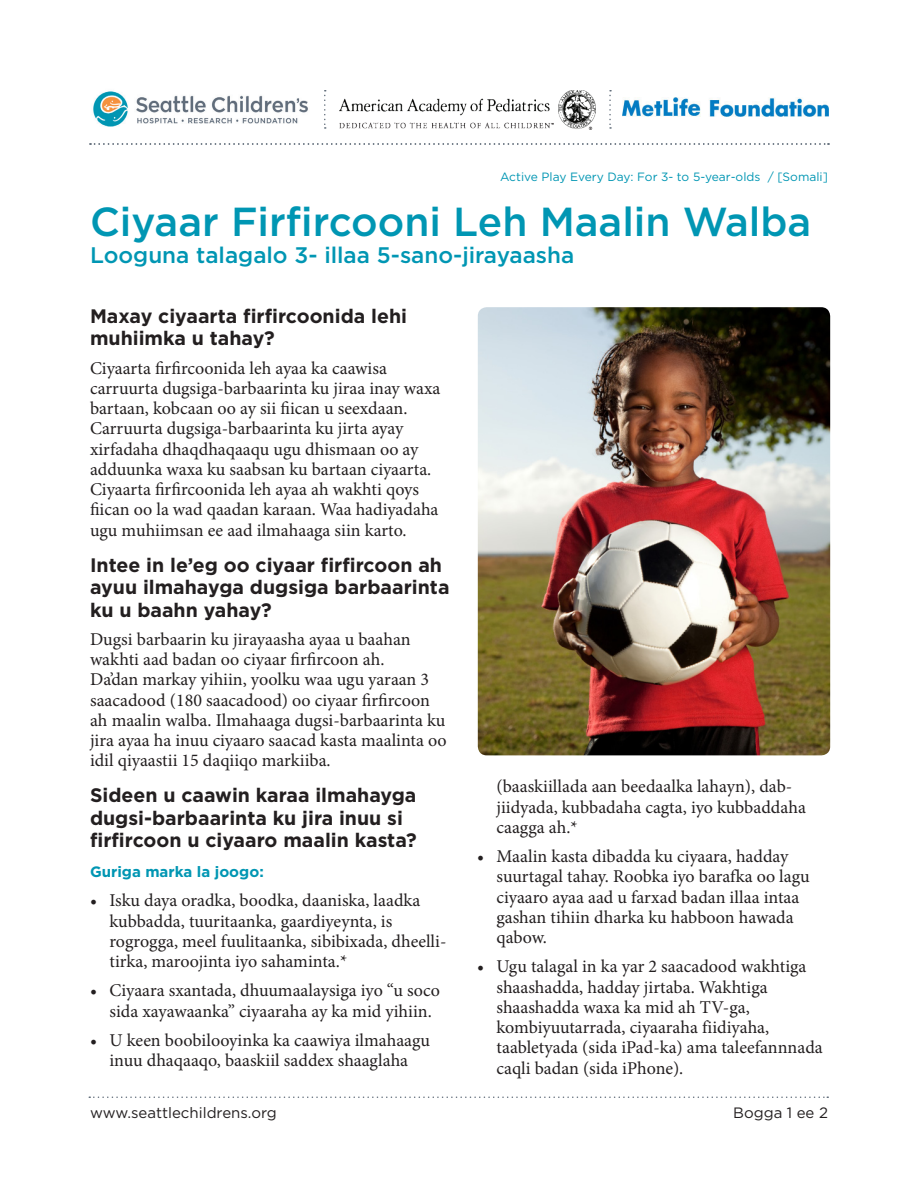
<style>
.page{position:relative;width:918px;height:1188px;background:#fff}
.page>*{position:absolute;margin:0;border:0;box-sizing:border-box;transform-origin:0 0}
.t1{font:500 40.5px "Gotham";color:#0096b3}
.Subtitle{font:500 22.5px "Gotham";color:#0096b3}
.Subhead_1{font:700 19.5px/22.5px "Gotham";color:#231f20}
.Bullet_text{font:18px/20.2px "Minion Pro";color:#231f20}
.Text_first_para{font:18px/20.2px "Minion Pro";color:#231f20}
.t2{font:15px "Gotham";color:#231f20}
.t3{font:700 15px "Gotham";color:#0096b3}
.t4{font:12px "Gotham";color:#0096b3}
</style>
<div class="page">
<svg style="left:89px;top:1096px;width:739px;height:2px"></svg>
<img style="left:93px;top:91px;width:215px;height:36px">
<svg style="left:90px;top:143px;width:739px;height:2px"></svg>
<svg style="left:324px;top:90px;width:2px;height:39px"></svg>
<svg style="left:609px;top:90px;width:2px;height:39px"></svg>
<img style="left:623px;top:98px;width:206px;height:19px">
<img style="left:340px;top:90px;width:256px;height:39px">
<img style="left:478px;top:307px;width:352px;height:448px">
<p class="t4" style="left:500px;top:169px;width:329px">Active Play Every Day: For 3- to 5-year-olds / [Somali]</p>
<p class="t1" style="left:90px;top:195px;width:723px">Ciyaar Firfircooni Leh Maalin Walba</p>
<p class="Subtitle" style="left:90px;top:240px;width:486px">Looguna talagalo 3- illaa 5-sano-jirayaasha</p>
<p class="Subhead_1" style="left:90px;top:305px;width:319px">Maxay ciyaarta firfircoonida lehi muhiimka u tahay?</p>
<p class="Text_first_para" style="left:90px;top:358px;width:352px">Ciyaarta firfircoonida leh ayaa ka caawisa carruurta dugsiga-barbaarinta ku jiraa inay waxa bartaan, kobcaan oo ay sii fiican u seexdaan.<br>Carruurta dugsiga-barbaarinta ku jirta ayay xirfadaha dhaqdhaqaaqu ugu dhismaan oo ay adduunka waxa ku saabsan ku bartaan ciyaarta.<br>Ciyaarta firfircoonida leh ayaa ah wakhti qoys fiican oo la wad qaadan karaan. Waa hadiyadaha ugu muhiimsan ee aad ilmahaaga siin karto.</p>
<p class="Subhead_1" style="left:90px;top:553px;width:361px">Intee in le’eg oo ciyaar firfircoon ah ayuu ilmahayga dugsiga barbaarinta ku u baahn yahay?</p>
<p class="Text_first_para" style="left:90px;top:629px;width:358px">Dugsi barbaarin ku jirayaasha ayaa u baahan wakhti aad badan oo ciyaar firfircoon ah.<br>Da’dan markay yihiin, yoolku waa ugu yaraan 3 saacadood (180 saacadood) oo ciyaar firfircoon ah maalin walba. Ilmahaaga dugsi-barbaarinta ku jira ayaa ha inuu ciyaaro saacad kasta maalinta oo idil qiyaastii 15 daqiiqo markiiba.</p>
<p class="Subhead_1" style="left:90px;top:784px;width:328px">Sideen u caawin karaa ilmahayga dugsi-barbaarinta ku jira inuu si firfircoon u ciyaaro maalin kasta?</p>
<p class="t3" style="left:90px;top:862px;width:175px">Guriga marka la joogo:</p>
<p class="Bullet_text" style="left:110px;top:891px;width:338px;text-indent:-20px">• Isku daya oradka, boodka, daaniska, laadka kubbadda, tuuritaanka, gaardiyeynta, is rogrogga, meel fuulitaanka, sibibixada, dheelli&shy;tirka, maroojinta iyo sahaminta.*</p>
<p class="Bullet_text" style="left:110px;top:981px;width:332px;text-indent:-20px">• Ciyaara sxantada, dhuumaalaysiga iyo “u soco sida xayawaanka” ciyaaraha ay ka mid yihiin.</p>
<p class="Bullet_text" style="left:90px;top:1030px;width:342px;text-align:center">• U keen boobilooyinka ka caawiya ilmahaagu inuu dhaqaaqo, baaskiil saddex shaaglaha</p>
<p class="t2" style="left:90px;top:1103px;width:188px">www.seattlechildrens.org</p>
<p class="Bullet_text" style="left:496px;top:777px;width:311px">(baaskiillada aan beedaalka lahayn), dab&shy;jiidyada, kubbadaha cagta, iyo kubbaddaha caagga ah.*</p>
<p class="Bullet_text" style="left:496px;top:846px;width:315px;text-indent:-20px">• Maalin kasta dibadda ku ciyaara, hadday suurtagal tahay. Roobka iyo barafka oo lagu ciyaaro ayaa aad u farxad badan illaa intaa gashan tihiin dharka ku habboon hawada qabow.</p>
<p class="Bullet_text" style="left:496px;top:957px;width:328px;text-indent:-20px">• Ugu talagal in ka yar 2 saacadood wakhtiga shaashadda, hadday jirtaba. Wakhtiga shaashadda waxa ka mid ah TV-ga, kombiyuutarrada, ciyaaraha fiidiyaha, taabletyada (sida iPad-ka) ama taleefannnada caqli badan (sida iPhone).</p>
<p class="t2" style="left:733px;top:1103px;width:96px">Bogga 1 ee 2</p>
</div>
